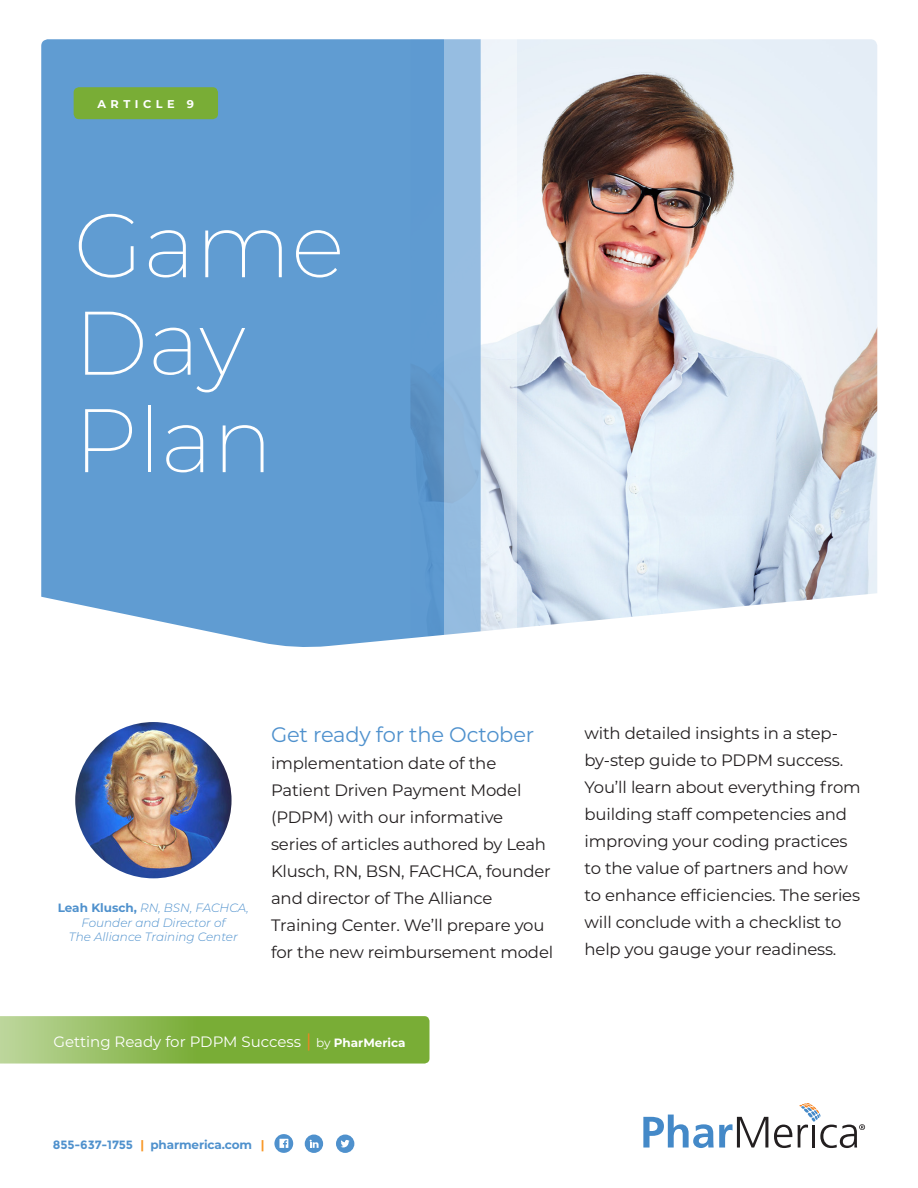
<style>
.page{position:relative;width:918px;height:1188px;background:#fff}
.page>*{position:absolute;margin:0;border:0;box-sizing:border-box;transform-origin:0 0}
.Article_header_48_57{font:200 90px "Montserrat";color:#fff}
.Body_A_11_18_reg{font:21px "Montserrat";letter-spacing:-.01em;color:#4f91cd}
.Body_A_11_18_reg-2{font:16.5px/27px "Montserrat";letter-spacing:-.01em;color:#231f20}
.t1{font:15px "Montserrat";color:#fff}
.t2{font:italic 300 12px/14.4px "Montserrat";color:#4f91cd;text-align:center}
.t3{font:700 12px "Montserrat";letter-spacing:-.01em;color:#4f91cd}
.t4{font:700 11.25px "Montserrat";letter-spacing:.4em;color:#fff}
.s1{font-weight:700;font-style:normal}
.s2{font-size:18.3px;color:#f58320}
.s3{font-size:12px}
.s4{font-weight:700;font-size:12px}
.s5{font-style:inherit}
.s6{color:#f89828}
</style>
<div class="page">
<svg style="left:643px;top:1115px;width:125px;height:33px"></svg>
<svg style="left:774px;top:1103px;width:91px;height:45px"></svg>
<div style="left:336px;top:1135px;width:18px;height:18px;background:#4f91cd;border-radius:50%"></div>
<svg style="left:341px;top:1140px;width:9px;height:7px"></svg>
<div style="left:305px;top:1135px;width:18px;height:18px;background:#4f91cd;border-radius:50%"></div>
<svg style="left:310px;top:1140px;width:9px;height:8px"></svg>
<svg style="left:274px;top:1134px;width:19px;height:19px"></svg>
<img style="left:517px;top:39px;width:360px;height:551px">
<div style="left:41px;top:39px;width:404px;height:551px;background:#609cd2"></div>
<svg style="left:445px;top:39px;width:72px;height:551px;fill:#97bde1"></svg>
<svg style="left:41px;top:590px;width:836px;height:57px"></svg>
<svg style="left:0;top:1016px;width:429px;height:48px;background:#8ab74f"></svg>
<div style="left:74px;top:87px;width:144px;height:32px;background:#79ad36;border-radius:5px"></div>
<img style="left:75px;top:722px;width:157px;height:156px;border-radius:78px">
<p class="t4" style="left:97px;top:95px;width:98px">ARTICLE 9</p>
<p class="Article_header_48_57" style="left:74px;top:185px;width:272px">Game</p>
<p class="Article_header_48_57" style="left:74px;top:282px;width:173px">Day</p>
<p class="Article_header_48_57" style="left:74px;top:380px;width:201px">Plan</p>
<p class="t2" style="left:58px;top:900px;width:193px"><span class="s1">Leah Klusch,</span> RN, BSN, FACHCA,<br>Founder and Director of<br>The Alliance Training Center</p>
<p class="Body_A_11_18_reg" style="left:271px;top:720px;width:265px">Get ready for the October</p>
<p class="Body_A_11_18_reg-2" style="left:271px;top:749px;width:284px">implementation date of the<br>Patient Driven Payment Model (PDPM) with our informative series of articles authored by Leah<br>Klusch, RN, BSN, FACHCA, founder and director of The Alliance<br>Training Center. We’ll prepare you for the new reimbursement model</p>
<p class="t1" style="left:54px;top:1031px;width:354px">Getting Ready for PDPM Success <span class="s2">|</span> <span class="s3">by</span> <span class="s4">PharMerica</span></p>
<p class="Body_A_11_18_reg-2" style="left:585px;top:719px;width:278px">with detailed insights in a step&shy;by-step guide to PDPM success.<br>You’ll learn about everything from building staff competencies and improving your coding practices to the value of partners and how to enhance efficiencies. The series will conclude with a checklist to help you gauge your readiness.</p>
<p class="t3" style="left:53px;top:1136px;width:213px"><span class="s5">855-637-1755</span> <span class="s6">|</span> pharmerica.com <span class="s6">|</span></p>
</div>
